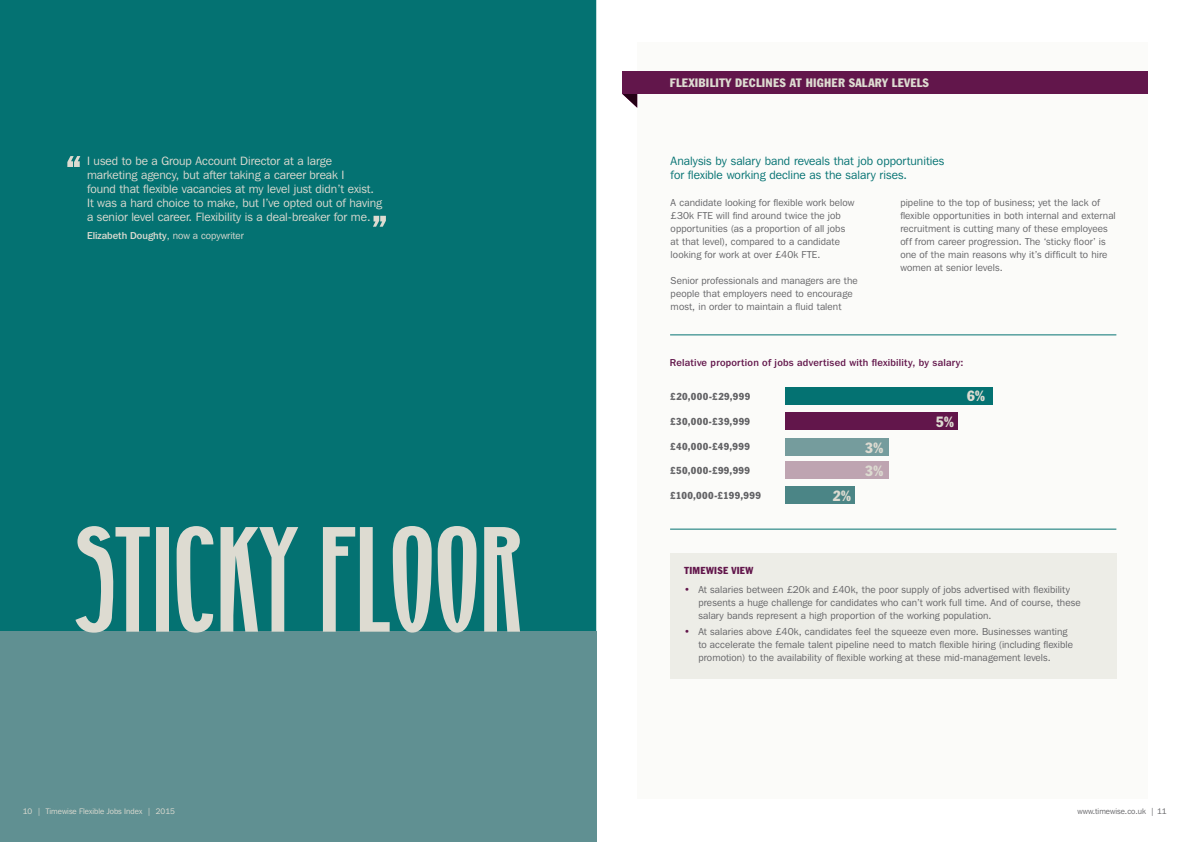
<style>
.page{position:relative;width:1191px;height:842px;background:#fff}
.page>*{position:absolute;margin:0;border:0;box-sizing:border-box;transform-origin:0 0}
.t1{font:condensed 14.6px "Franklin Gothic BT";color:#dddbd1}
.t2{font:12px/14px "Franklin Gothic IT Cby BT";color:#dddbd1}
.t3{font:12px/14px "Franklin Gothic IT Cby BT";letter-spacing:.005em;color:#047272}
.t4{font:condensed 12px "Franklin Gothic BT";letter-spacing:.02em;color:#dddbd1}
.t5{font:10px/13px "Franklin Gothic IT Cby BT";letter-spacing:.01em;color:#636366}
.t6{font:condensed 10px "Franklin Gothic BT";letter-spacing:.035em;color:#636366}
.t7{font:500 10px "Franklin Gothic IT Cby BT";letter-spacing:.025em;color:#62164b}
.t8{font:500 10px "Franklin Gothic IT Cby BT";color:#dddbd1}
.t9{font:condensed 10px "Franklin Gothic BT";letter-spacing:.025em;color:#62164b}
.t10{font:8px "Franklin Gothic IT Cby BT";color:#dddbd1}
.t11{font:8px "Franklin Gothic IT Cby BT";color:#636366}
.s1{font-weight:400}
.s2{color:#62164b}
</style>
<div class="page">
<div style="left:637px;top:43px;width:510px;height:756px;background:#fbfbf9"></div>
<div style="left:0;top:0;width:596px;height:632px;background:#047272"></div>
<div style="left:0;top:632px;width:596px;height:210px;background:#609092"></div>
<div style="left:670px;top:553px;width:446px;height:125px;background:#edede7"></div>
<hr style="left:670px;top:335px;width:446px;height:1px;background:#047272">
<hr style="left:670px;top:529px;width:446px;height:1px;background:#047272">
<svg style="left:75px;top:526px;width:445px;height:107px;background:#69a39e"></svg>
<div style="left:785px;top:387px;width:207px;height:17px;background:#047272"></div>
<div style="left:785px;top:413px;width:173px;height:17px;background:#62164b"></div>
<div style="left:785px;top:438px;width:104px;height:17px;background:#759c9d"></div>
<div style="left:785px;top:461px;width:104px;height:18px;background:#bea4b1"></div>
<div style="left:785px;top:486px;width:69px;height:18px;background:#4b8586"></div>
<svg style="left:67px;top:156px;width:13px;height:11px"></svg>
<svg style="left:373px;top:216px;width:13px;height:11px"></svg>
<svg style="left:622px;top:94px;width:15px;height:14px"></svg>
<div style="left:622px;top:71px;width:525px;height:23px;background:#62164b"></div>
<p class="t2" style="left:87px;top:154px;width:297px">I used to be a Group Account Director at a large marketing agency, but after taking a career break I<br>found that flexible vacancies at my level just didn’t exist.<br>It was a hard choice to make, but I’ve opted out of having a senior level career. Flexibility is a deal-breaker for me.</p>
<p class="t8" style="left:87px;top:229px;width:158px">Elizabeth Doughty<span class="s1">, now a copywriter</span></p>
<p class="t4" style="left:670px;top:75px;width:261px">FLEXIBILITY DECLINES AT HIGHER SALARY LEVELS</p>
<p class="t3" style="left:670px;top:154px;width:275px">Analysis by salary band reveals that job opportunities for flexible working decline as the salary rises.</p>
<p class="t5" style="left:670px;top:196px;width:185px">A candidate looking for flexible work below £30k FTE will find around twice the job opportunities (as a proportion of all jobs at that level), compared to a candidate looking for work at over £40k FTE.</p>
<p class="t5" style="left:670px;top:274px;width:189px">Senior professionals and managers are the people that employers need to encourage most, in order to maintain a fluid talent</p>
<p class="t5" style="left:900px;top:196px;width:217px">pipeline to the top of business; yet the lack of flexible opportunities in both internal and external recruitment is cutting many of these employees off from career progression. The ‘sticky floor’ is one of the main reasons why it’s difficult to hire women at senior levels.</p>
<p class="t7" style="left:670px;top:356px;width:295px">Relative proportion of jobs advertised with flexibility, by salary:</p>
<p class="t6" style="left:670px;top:390px;width:82px">£20,000-£29,999</p>
<p class="t6" style="left:670px;top:415px;width:81px">£30,000-£39,999</p>
<p class="t6" style="left:670px;top:439px;width:81px">£40,000-£49,999</p>
<p class="t6" style="left:670px;top:464px;width:81px">£50,000-£99,999</p>
<p class="t6" style="left:670px;top:489px;width:92px">£100,000-£199,999</p>
<h1 class="t1" style="left:967px;top:386px;width:20px">6%</h1>
<h1 class="t1" style="left:936px;top:412px;width:19px">5%</h1>
<h1 class="t1" style="left:865px;top:438px;width:20px">3%</h1>
<h1 class="t1" style="left:865px;top:461px;width:20px">3%</h1>
<h1 class="t1" style="left:832px;top:486px;width:20px">2%</h1>
<p class="t9" style="left:684px;top:564px;width:71px">TIMEWISE VIEW</p>
<p class="t5" style="left:698px;top:583px;width:384px;text-indent:-14px"><span class="s2">•</span> At salaries between £20k and £40k, the poor supply of jobs advertised with flexibility presents a huge challenge for candidates who can’t work full time. And of course, these salary bands represent a high proportion of the working population.</p>
<p class="t5" style="left:698px;top:624px;width:376px;text-indent:-14px"><span class="s2">•</span> At salaries above £40k, candidates feel the squeeze even more. Businesses wanting to accelerate the female talent pipeline need to match flexible hiring (including flexible promotion) to the availability of flexible working at these mid-management levels.</p>
<p class="t10" style="left:23px;top:806px;width:154px">10 | Timewise Flexible Jobs Index | 2015</p>
<p class="t11" style="left:1077px;top:806px;width:91px">www.timewise.co.uk | 11</p>
</div>
